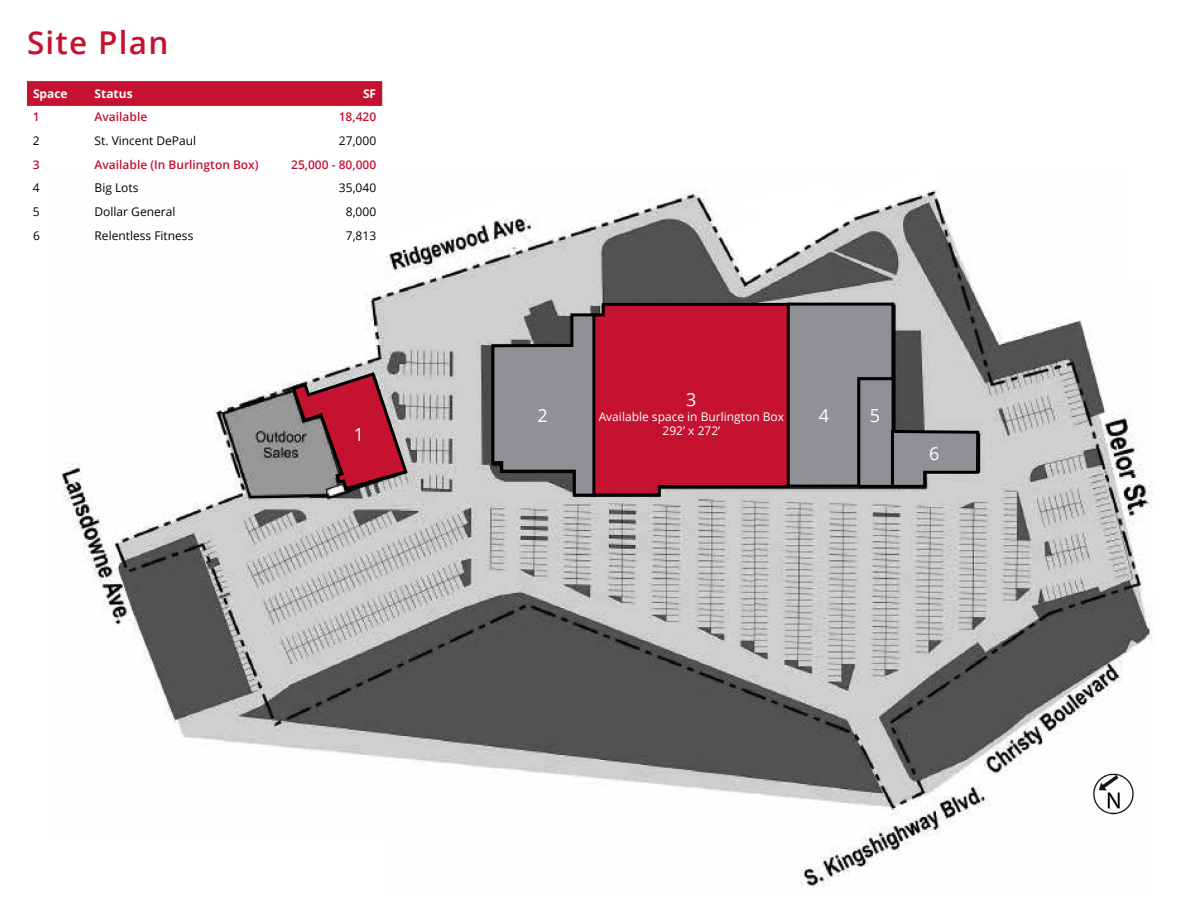
<style>
.page{position:relative;width:1188px;height:918px;background:#fff}
.page>*{position:absolute;margin:0;border:0;box-sizing:border-box;transform-origin:0 0}
.t1{font:600 31.5px "Open Sans";letter-spacing:.04em;color:#c41230}
.t2{font:18px "Open Sans";color:#fff}
.t3{font:12px "Open Sans";color:#000}
.t4{font:600 12px "Open Sans";color:#c41230}
.t5{font:12px/14.4px "Open Sans";color:#fff;text-align:center}
.t6{font:700 12px "Open Sans";color:#fff}
</style>
<div class="page">
<img style="left:62px;top:188px;width:1091px;height:699px">
<svg style="left:27px;top:81px;width:355px;height:25px;background:#c41331"></svg>
<svg style="left:290px;top:370px;width:120px;height:122px;background:#a45865"></svg>
<svg style="left:490px;top:301px;width:491px;height:197px;background:#9d5e69"></svg>
<h1 class="t1" style="left:27px;top:21px;width:143px">Site Plan</h1>
<p class="t6" style="left:33px;top:85px;width:36px">Space</p>
<p class="t6" style="left:95px;top:85px;width:40px">Status</p>
<p class="t6" style="left:363px;top:85px;width:15px">SF</p>
<p class="t4" style="left:33px;top:109px;width:8px">1</p>
<p class="t4" style="left:95px;top:109px;width:54px">Available</p>
<p class="t4" style="left:339px;top:109px;width:39px">18,420</p>
<p class="t3" style="left:33px;top:132px;width:8px">2</p>
<p class="t3" style="left:95px;top:132px;width:103px">St. Vincent DePaul</p>
<p class="t3" style="left:339px;top:132px;width:39px">27,000</p>
<p class="t4" style="left:33px;top:156px;width:8px">3</p>
<p class="t4" style="left:95px;top:156px;width:166px">Available (In Burlington Box)</p>
<p class="t4" style="left:291px;top:156px;width:87px">25,000 - 80,000</p>
<p class="t3" style="left:33px;top:180px;width:8px">4</p>
<p class="t3" style="left:95px;top:180px;width:45px">Big Lots</p>
<p class="t3" style="left:339px;top:180px;width:39px">35,040</p>
<p class="t3" style="left:33px;top:204px;width:8px">5</p>
<p class="t3" style="left:95px;top:204px;width:82px">Dollar General</p>
<p class="t3" style="left:346px;top:204px;width:32px">8,000</p>
<p class="t3" style="left:33px;top:227px;width:8px">6</p>
<p class="t3" style="left:95px;top:227px;width:100px">Relentless Fitness</p>
<p class="t3" style="left:346px;top:227px;width:32px">7,813</p>
<h2 class="t2" style="left:354px;top:422px;width:12px">1</h2>
<h2 class="t2" style="left:538px;top:403px;width:12px">2</h2>
<h2 class="t2" style="left:686px;top:387px;width:12px">3</h2>
<p class="t5" style="left:599px;top:409px;width:187px">Available space in Burlington Box<br>292’ x 272’</p>
<h2 class="t2" style="left:819px;top:403px;width:12px">4</h2>
<h2 class="t2" style="left:870px;top:403px;width:12px">5</h2>
<h2 class="t2" style="left:929px;top:441px;width:12px">6</h2>
</div>
